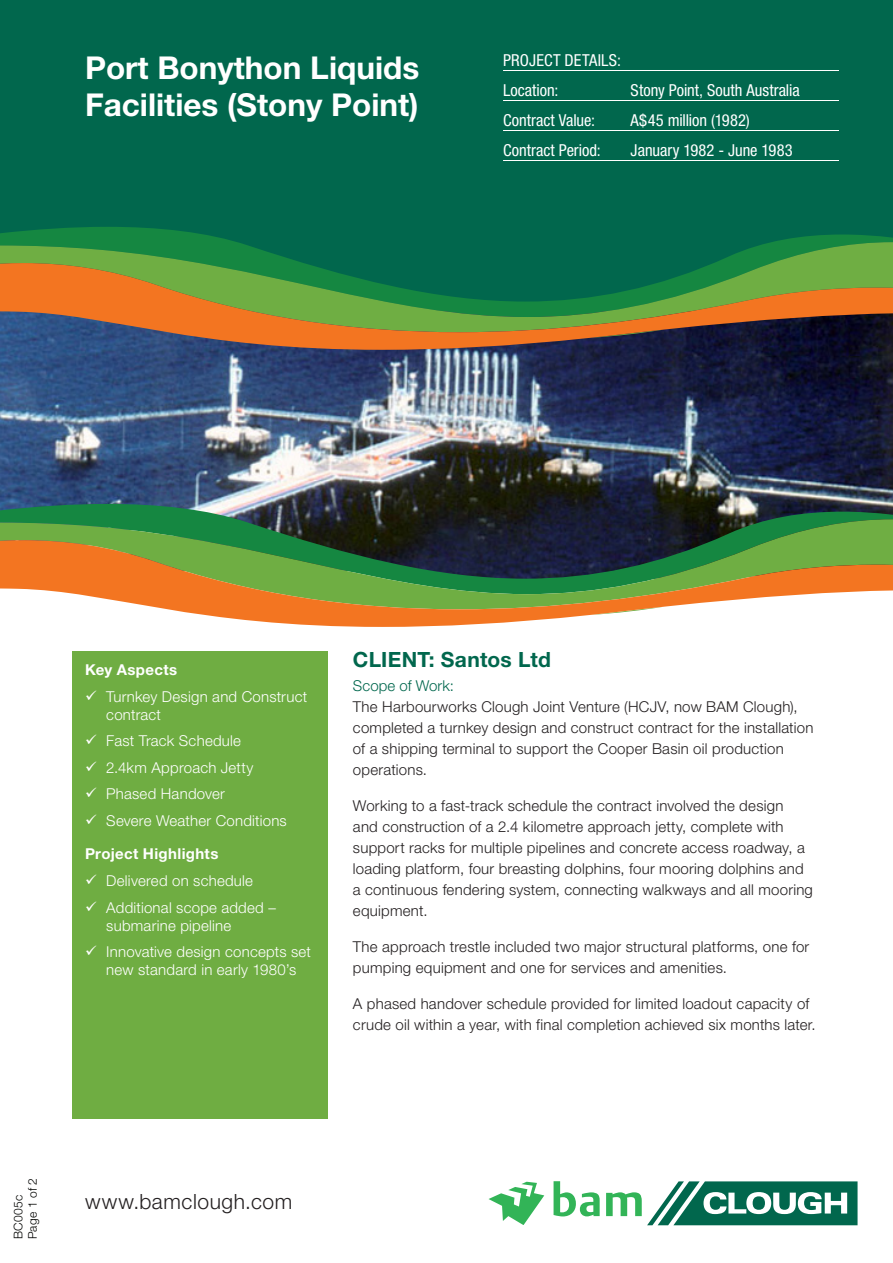
<style>
.page{position:relative;width:893px;height:1263px;background:#fff}
.page>*{position:absolute;margin:0;border:0;box-sizing:border-box;transform-origin:0 0}
.t1{font:700 31.5px/37.8px "Helvetica Neue";color:#fff}
.t2{font:300 21px "Helvetica Neue";letter-spacing:.03em;color:#231f20}
.t3{font:700 21px "Helvetica Neue";letter-spacing:.01em;color:#01674d}
.Project_details{font:condensed 16.5px "Helvetica Neue LT Std";color:#fff}
.BODY{font:300 15px/21px "Helvetica Neue";letter-spacing:.015em;color:#231f20}
.Bullets_-_text_box{font:300 15px/18px "Helvetica Neue";letter-spacing:.015em;color:#fff}
.BODY-2{font:700 15px "Helvetica Neue";letter-spacing:.025em;color:#fff}
.t4{font:300 15px "Helvetica Neue";letter-spacing:.005em;color:#01674d}
.t5{font:300 12px/14.4px "Helvetica Neue LT Std";letter-spacing:.02em;color:#040503}
</style>
<div class="page">
<div style="left:0;top:0;width:893px;height:323px;background:#01674d"></div>
<img style="left:0;top:350px;width:893px;height:154px">
<hr style="left:503px;top:70px;width:336px;height:1px;background:#fff">
<hr style="left:503px;top:100px;width:336px;height:1px;background:#fff">
<hr style="left:503px;top:130px;width:336px;height:1px;background:#fff">
<hr style="left:503px;top:160px;width:336px;height:1px;background:#fff">
<img style="left:0;top:227px;width:893px;height:15px">
<img style="left:0;top:242px;width:893px;height:21px">
<img style="left:0;top:263px;width:893px;height:87px">
<img style="left:0;top:504px;width:893px;height:15px">
<img style="left:0;top:519px;width:893px;height:21px">
<img style="left:0;top:540px;width:893px;height:87px">
<svg style="left:554px;top:1181px;width:46px;height:35px"></svg>
<svg style="left:606px;top:1181px;width:251px;height:44px"></svg>
<svg style="left:488px;top:1182px;width:56px;height:43px"></svg>
<div style="left:72px;top:651px;width:255px;height:467px;background:#6fad42"></div>
<p class="t1" style="left:85px;top:48px;width:336px">Port Bonython Liquids<br>Facilities (Stony Point)</p>
<p class="Project_details" style="left:503px;top:50px;width:120px">PROJECT DETAILS:</p>
<p class="Project_details" style="left:503px;top:80px;width:57px">Location:</p>
<p class="Project_details" style="left:631px;top:80px;width:171px">Stony Point, South Australia</p>
<p class="Project_details" style="left:503px;top:110px;width:94px">Contract Value:</p>
<p class="Project_details" style="left:631px;top:110px;width:121px">A$45 million (1982)</p>
<p class="Project_details" style="left:503px;top:140px;width:99px">Contract Period:</p>
<p class="Project_details" style="left:631px;top:140px;width:164px">January 1982 - June 1983</p>
<p class="BODY-2" style="left:85px;top:660px;width:94px">Key Aspects</p>
<p class="Bullets_-_text_box" style="left:106px;top:687px;width:202px">Turnkey Design and Construct contract</p>
<p class="Bullets_-_text_box" style="left:106px;top:731px;width:136px">Fast Track Schedule</p>
<p class="Bullets_-_text_box" style="left:106px;top:758px;width:149px">2.4km Approach Jetty</p>
<p class="Bullets_-_text_box" style="left:106px;top:784px;width:120px">Phased Handover</p>
<p class="Bullets_-_text_box" style="left:106px;top:811px;width:182px">Severe Weather Conditions</p>
<p class="BODY-2" style="left:85px;top:845px;width:135px">Project Highlights</p>
<p class="Bullets_-_text_box" style="left:106px;top:871px;width:148px">Delivered on schedule</p>
<p class="Bullets_-_text_box" style="left:106px;top:898px;width:171px">Additional scope added – submarine pipeline</p>
<p class="Bullets_-_text_box" style="left:106px;top:942px;width:206px">Innovative design concepts set new standard in early 1980’s</p>
<h1 class="t3" style="left:353px;top:646px;width:199px">CLIENT: Santos Ltd</h1>
<h2 class="t4" style="left:353px;top:677px;width:103px">Scope of Work:</h2>
<p class="BODY" style="left:353px;top:696px;width:462px">The Harbourworks Clough Joint Venture (HCJV, now BAM Clough), completed a turnkey design and construct contract for the installation of a shipping terminal to support the Cooper Basin oil production operations.</p>
<p class="BODY" style="left:353px;top:795px;width:462px">Working to a fast-track schedule the contract involved the design<br>and construction of a 2.4 kilometre approach jetty, complete with support racks for multiple pipelines and concrete access roadway, a loading platform, four breasting dolphins, four mooring dolphins and a continuous fendering system, connecting walkways and all mooring equipment.</p>
<p class="BODY" style="left:353px;top:936px;width:458px">The approach trestle included two major structural platforms, one for pumping equipment and one for services and amenities.</p>
<p class="BODY" style="left:353px;top:993px;width:464px">A phased handover schedule provided for limited loadout capacity of crude oil within a year, with final completion achieved six months later.</p>
<h1 class="t5" style="left:11px;top:1239px;width:63px;rotate:-90deg">BC005c<br>Page 1 of 2</h1>
<p class="t2" style="left:85px;top:1189px;width:209px">www.bamclough.com</p>
</div>
